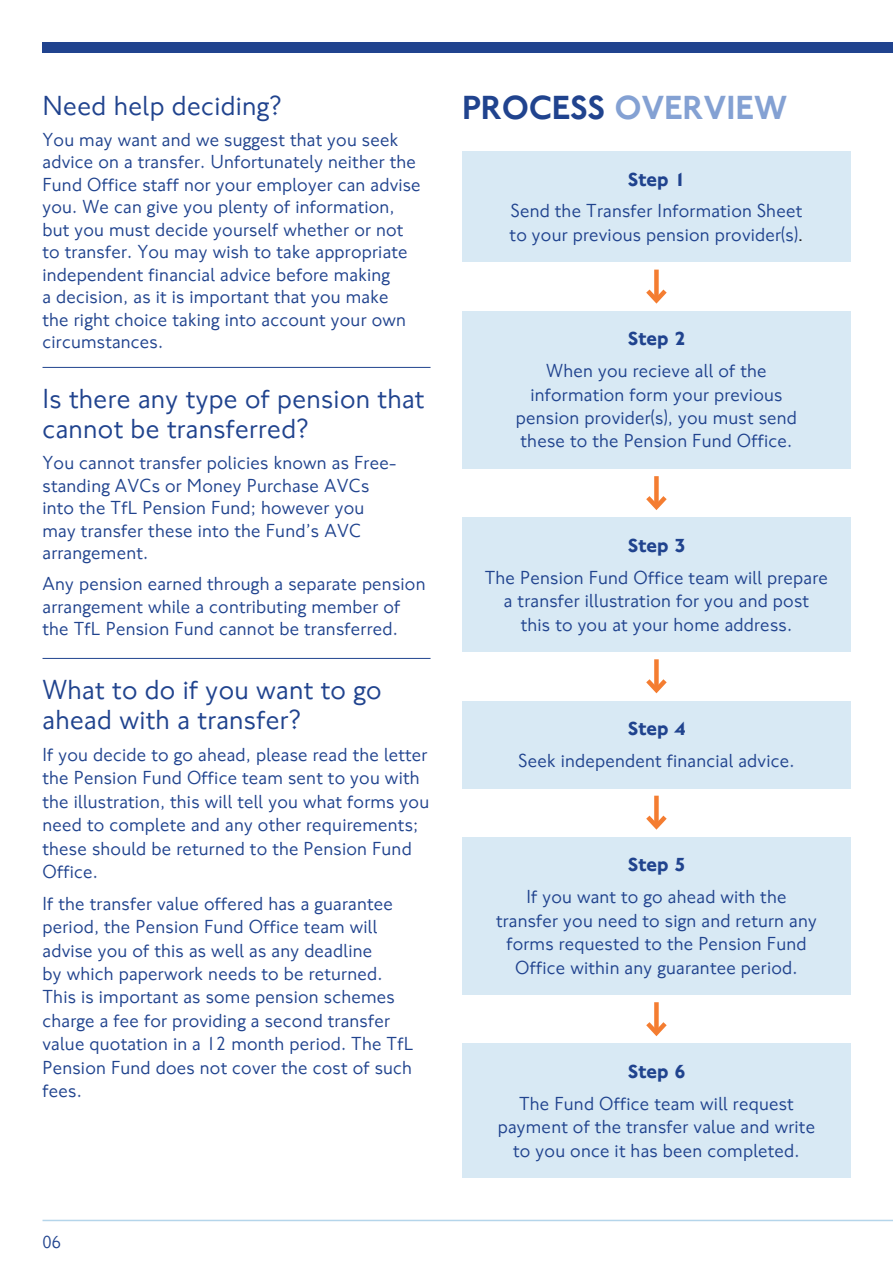
<style>
.page{position:relative;width:893px;height:1263px;background:#fff}
.page>*{position:absolute;margin:0;border:0;box-sizing:border-box;transform-origin:0 0}
.t1{font:500 34.5px "NJ Font";letter-spacing:.01em;color:#84a1d3}
.t2{font:28.5px/30px "NJ Font";letter-spacing:.01em;color:#20438e}
.t3{font:19.5px/23.4px "NJ Font";letter-spacing:.01em;color:#20438e}
.t4{font:700 19.5px "NJ Font";letter-spacing:.01em;color:#20438e}
.t5{font:18px "NJ Font";color:#20438e}
.s1{color:#20438e}
.s2{font-family:"Helvetica";font-size:18px;color:#231f20}
</style>
<div class="page">
<hr style="left:43px;top:367px;width:388px;height:1px;background:#20438e">
<hr style="left:43px;top:658px;width:388px;height:1px;background:#20438e">
<div style="left:43px;top:43px;width:850px;height:10px;background:#20438e"></div>
<hr style="left:43px;top:1220px;width:850px;height:1px;background:#b5d5ea">
<div style="left:462px;top:151px;width:388px;height:111px;background:#d8e9f4"></div>
<div style="left:462px;top:311px;width:388px;height:158px;background:#d8e9f4"></div>
<div style="left:462px;top:518px;width:388px;height:134px;background:#d8e9f4"></div>
<div style="left:462px;top:701px;width:388px;height:87px;background:#d8e9f4"></div>
<div style="left:462px;top:837px;width:388px;height:158px;background:#d8e9f4"></div>
<div style="left:462px;top:1044px;width:388px;height:134px;background:#d8e9f4"></div>
<div style="left:654px;top:270px;width:5px;height:30px;background:#f47d31"></div>
<svg style="left:646px;top:285px;width:21px;height:19px"></svg>
<div style="left:654px;top:476px;width:5px;height:31px;background:#f47d31"></div>
<svg style="left:646px;top:491px;width:21px;height:19px"></svg>
<div style="left:654px;top:659px;width:5px;height:31px;background:#f47d31"></div>
<svg style="left:646px;top:674px;width:21px;height:20px"></svg>
<div style="left:654px;top:796px;width:5px;height:30px;background:#f47d31"></div>
<svg style="left:646px;top:811px;width:21px;height:19px"></svg>
<div style="left:654px;top:1002px;width:5px;height:31px;background:#f47d31"></div>
<svg style="left:646px;top:1017px;width:21px;height:20px"></svg>
<p class="t2" style="left:43px;top:91px;width:241px">Need help deciding?</p>
<p class="t3" style="left:43px;top:128px;width:380px;line-height:22.5px">You may want and we suggest that you seek advice on a transfer. Unfortunately neither the Fund Office staff nor your employer can advise you. We can give you plenty of information, but you must decide yourself whether or not to transfer. You may wish to take appropriate independent financial advice before making<br>a decision, as it is important that you make<br>the right choice taking into account your own circumstances.</p>
<p class="t2" style="left:43px;top:384px;width:383px">Is there any type of pension that cannot be transferred?</p>
<p class="t3" style="left:43px;top:452px;width:355px;line-height:22.5px">You cannot transfer policies known as Free&shy;standing AVCs or Money Purchase AVCs into the TfL Pension Fund; however you may transfer these into the Fund’s AVC arrangement.</p>
<p class="t3" style="left:43px;top:573px;width:384px;line-height:22.5px">Any pension earned through a separate pension arrangement while a contributing member of the TfL Pension Fund cannot be transferred.</p>
<p class="t2" style="left:43px;top:675px;width:341px">What to do if you want to go ahead with a transfer?</p>
<p class="t3" style="left:43px;top:743px;width:388px">If you decide to go ahead, please read the letter the Pension Fund Office team sent to you with the illustration, this will tell you what forms you need to complete and any other requirements; these should be returned to the Pension Fund Office.</p>
<p class="t3" style="left:43px;top:892px;width:373px">If the transfer value offered has a guarantee period, the Pension Fund Office team will advise you of this as well as any deadline<br>by which paperwork needs to be returned.<br>This is important as some pension schemes charge a fee for providing a second transfer value quotation in a 12 month period. The TfL Pension Fund does not cover the cost of such fees.</p>
<p class="t5" style="left:43px;top:1231px;width:20px">06</p>
<p class="t1" style="left:462px;top:87px;width:326px"><span class="s1">PROCESS</span> OVERVIEW</p>
<p class="t4" style="left:628px;top:167px;width:59px">Step 1</p>
<p class="t3" style="left:510px;top:200px;width:295px">Send the Transfer Information Sheet to your previous pension provider(s)<span class="s2">.</span></p>
<p class="t4" style="left:628px;top:327px;width:59px">Step 2</p>
<p class="t3" style="left:516px;top:360px;width:283px;text-align:center">When you recieve all of the information form your previous pension provider(s), you must send these to the Pension Fund Office.</p>
<p class="t4" style="left:628px;top:533px;width:59px">Step 3</p>
<p class="t3" style="left:485px;top:566px;width:345px;text-align:center">The Pension Fund Office team will prepare a transfer illustration for you and post<br>this to you at your home address.</p>
<p class="t4" style="left:628px;top:716px;width:59px">Step 4</p>
<p class="t3" style="left:518px;top:749px;width:278px">Seek independent financial advice.</p>
<p class="t4" style="left:628px;top:853px;width:59px">Step 5</p>
<p class="t3" style="left:496px;top:886px;width:322px;text-align:center">If you want to go ahead with the transfer you need to sign and return any forms requested to the Pension Fund Office within any guarantee period.</p>
<p class="t4" style="left:628px;top:1059px;width:59px">Step 6</p>
<p class="t3" style="left:498px;top:1092px;width:319px;text-align:center">The Fund Office team will request payment of the transfer value and write to you once it has been completed.</p>
</div>
